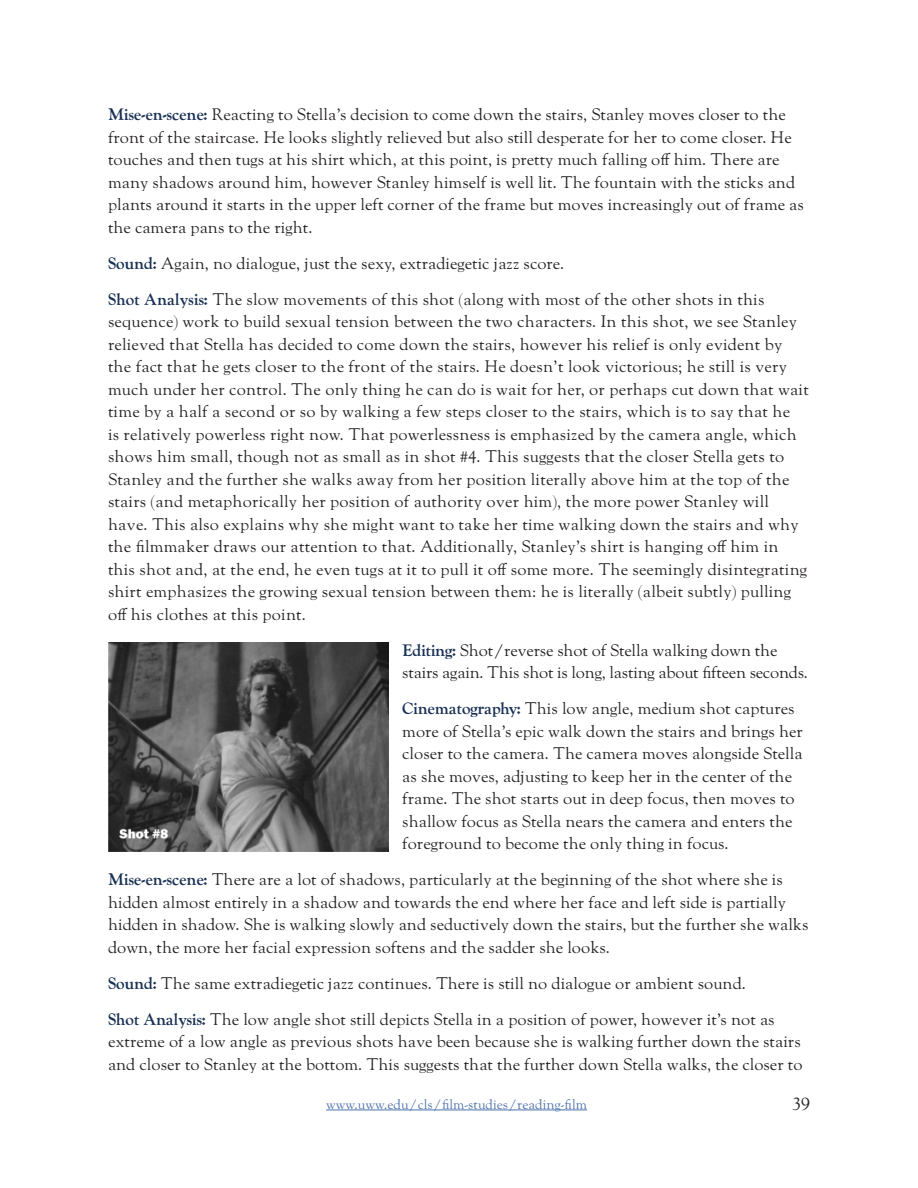
<style>
.page{position:relative;width:918px;height:1188px;background:#fff}
.page>*{position:absolute;margin:0;border:0;box-sizing:border-box;transform-origin:0 0}
.t1{font:18px "LTC Goudy Oldstyle Pro";color:#231f20}
.Body{font:16.5px/22.5px "LTC Goudy Oldstyle Pro";color:#231f20}
.t2{font:13.5px "LTC Goudy Oldstyle Pro";color:#4d72ac}
.s1{font-weight:700;color:#183054}
</style>
<div class="page">
<hr style="left:326px;top:1110px;width:261px;height:1px;background:#4d72ac">
<img style="left:108px;top:643px;width:281px;height:208px">
<p class="Body" style="left:108px;top:104px;width:697px"><span class="s1">Mise-en-scene:</span> Reacting to Stella’s decision to come down the stairs, Stanley moves closer to the front of the staircase. He looks slightly relieved but also still desperate for her to come closer. He touches and then tugs at his shirt which, at this point, is pretty much falling off him. There are many shadows around him, however Stanley himself is well lit. The fountain with the sticks and plants around it starts in the upper left corner of the frame but moves increasingly out of frame as the camera pans to the right.</p>
<p class="Body" style="left:108px;top:252px;width:458px"><span class="s1">Sound:</span> Again, no dialogue, just the sexy, extradiegetic jazz score.</p>
<p class="Body" style="left:108px;top:288px;width:702px"><span class="s1">Shot Analysis:</span> The slow movements of this shot (along with most of the other shots in this sequence) work to build sexual tension between the two characters. In this shot, we see Stanley relieved that Stella has decided to come down the stairs, however his relief is only evident by the fact that he gets closer to the front of the stairs. He doesn’t look victorious; he still is very much under her control. The only thing he can do is wait for her, or perhaps cut down that wait time by a half a second or so by walking a few steps closer to the stairs, which is to say that he<br>is relatively powerless right now. That powerlessness is emphasized by the camera angle, which shows him small, though not as small as in shot #4. This suggests that the closer Stella gets to Stanley and the further she walks away from her position literally above him at the top of the stairs (and metaphorically her position of authority over him), the more power Stanley will have. This also explains why she might want to take her time walking down the stairs and why the filmmaker draws our attention to that. Additionally, Stanley’s shirt is hanging off him in this shot and, at the end, he even tugs at it to pull it off some more. The seemingly disintegrating shirt emphasizes the growing sexual tension between them: he is literally (albeit subtly) pulling off his clothes at this point.</p>
<p class="Body" style="left:402px;top:639px;width:407px"><span class="s1">Editing:</span> Shot/reverse shot of Stella walking down the stairs again. This shot is long, lasting about fifteen seconds.</p>
<p class="Body" style="left:402px;top:698px;width:402px"><span class="s1">Cinematography:</span> This low angle, medium shot captures more of Stella’s epic walk down the stairs and brings her closer to the camera. The camera moves alongside Stella as she moves, adjusting to keep her in the center of the frame. The shot starts out in deep focus, then moves to shallow focus as Stella nears the camera and enters the foreground to become the only thing in focus.</p>
<p class="Body" style="left:108px;top:869px;width:702px"><span class="s1">Mise-en-scene:</span> There are a lot of shadows, particularly at the beginning of the shot where she is hidden almost entirely in a shadow and towards the end where her face and left side is partially hidden in shadow. She is walking slowly and seductively down the stairs, but the further she walks down, the more her facial expression softens and the sadder she looks.</p>
<p class="Body" style="left:108px;top:972px;width:639px"><span class="s1">Sound:</span> The same extradiegetic jazz continues. There is still no dialogue or ambient sound.</p>
<p class="Body" style="left:108px;top:1008px;width:696px"><span class="s1">Shot Analysis:</span> The low angle shot still depicts Stella in a position of power, however it’s not as extreme of a low angle as previous shots have been because she is walking further down the stairs and closer to Stanley at the bottom. This suggests that the further down Stella walks, the closer to</p>
<p class="t2" style="left:326px;top:1096px;width:262px">www.uww.edu/cls/film-studies/reading-film</p>
<p class="t1" style="left:792px;top:1094px;width:19px">39</p>
</div>
